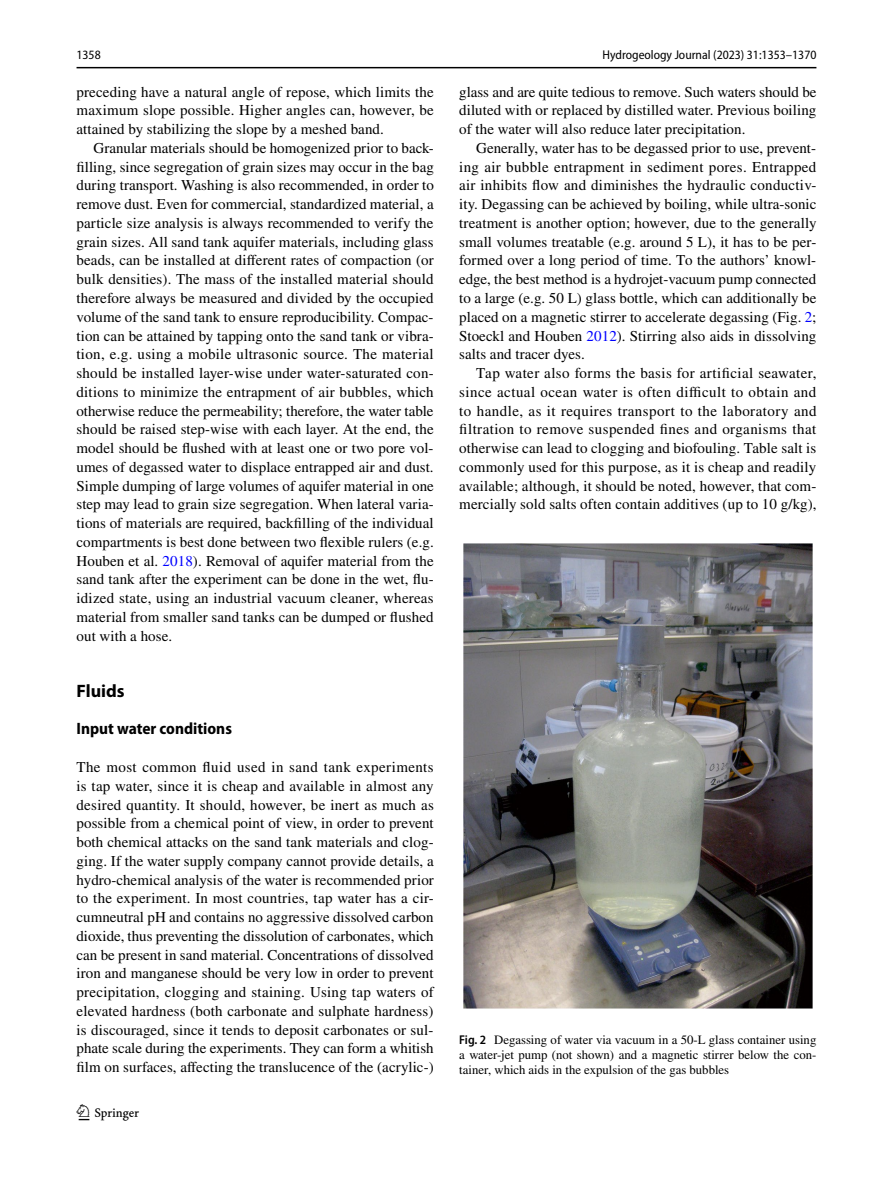
<style>
.page{position:relative;width:893px;height:1187px;background:#fff}
.page>*{position:absolute;margin:0;border:0;box-sizing:border-box;transform-origin:0 0}
.t1{font:22.5px "Springnew Regular 2";color:#000}
.t2{font:700 18px "Myriad Pro";color:#000}
.t3{font:700 semi-condensed 16.5px "Myriad Pro";color:#000}
.t4{font:15px/18.8px "STIX";letter-spacing:.005em;color:#000;text-align:justify}
.t5{font:12.75px/15px "STIX";color:#000;text-align:justify}
.t6{font:semi-condensed 12.75px "Myriad Pro";color:#000}
.s1{color:#00f}
.s2{font-family:"Myriad Pro";font-weight:600;font-stretch:semi-condensed}
</style>
<div class="page">
<hr style="left:77px;top:67px;width:739px;height:1px;background:#000">
<div style="left:459px;top:544px;width:357px;height:464px;background:linear-gradient(to bottom,#fff,#fff)"></div>
<img style="left:463px;top:544px;width:349px;height:464px">
<p class="t6" style="left:77px;top:48px;width:26px">1358</p>
<p class="t6" style="left:602px;top:48px;width:215px">Hydrogeology Journal (2023) 31:1353–1370</p>
<p class="t4" style="left:77px;top:83px;width:359px">preceding have a natural angle of repose, which limits the maximum slope possible. Higher angles can, however, be attained by stabilizing the slope by a meshed band.</p>
<p class="t4" style="left:77px;top:139px;width:359px;text-indent:17px">Granular materials should be homogenized prior to back&shy;filling, since segregation of grain sizes may occur in the bag during transport. Washing is also recommended, in order to remove dust. Even for commercial, standardized material, a particle size analysis is always recommended to verify the grain sizes. All sand tank aquifer materials, including glass beads, can be installed at different rates of compaction (or bulk densities). The mass of the installed material should therefore always be measured and divided by the occupied volume of the sand tank to ensure reproducibility. Compac&shy;tion can be attained by tapping onto the sand tank or vibra&shy;tion, e.g. using a mobile ultrasonic source. The material should be installed layer-wise under water-saturated con&shy;ditions to minimize the entrapment of air bubbles, which otherwise reduce the permeability; therefore, the water table should be raised step-wise with each layer. At the end, the model should be flushed with at least one or two pore vol&shy;umes of degassed water to displace entrapped air and dust.<br>Simple dumping of large volumes of aquifer material in one step may lead to grain size segregation. When lateral varia&shy;tions of materials are required, backfilling of the individual compartments is best done between two flexible rulers (e.g.<br>Houben et al. <span class="s1">2018</span>). Removal of aquifer material from the sand tank after the experiment can be done in the wet, flu&shy;idized state, using an industrial vacuum cleaner, whereas material from smaller sand tanks can be dumped or flushed out with a hose.</p>
<p class="t2" style="left:77px;top:679px;width:50px">Fluids</p>
<p class="t3" style="left:77px;top:719px;width:157px">Input water conditions</p>
<p class="t4" style="left:77px;top:758px;width:359px">The most common fluid used in sand tank experiments is tap water, since it is cheap and available in almost any desired quantity. It should, however, be inert as much as possible from a chemical point of view, in order to prevent both chemical attacks on the sand tank materials and clog&shy;ging. If the water supply company cannot provide details, a hydro-chemical analysis of the water is recommended prior to the experiment. In most countries, tap water has a cir&shy;cumneutral pH and contains no aggressive dissolved carbon dioxide, thus preventing the dissolution of carbonates, which can be present in sand material. Concentrations of dissolved iron and manganese should be very low in order to prevent precipitation, clogging and staining. Using tap waters of elevated hardness (both carbonate and sulphate hardness) is discouraged, since it tends to deposit carbonates or sul&shy;phate scale during the experiments. They can form a whitish film on surfaces, affecting the translucence of the (acrylic-)</p>
<h1 class="t1" style="left:79px;top:1104px;width:62px">1 3</h1>
<p class="t4" style="left:459px;top:83px;width:359px">glass and are quite tedious to remove. Such waters should be diluted with or replaced by distilled water. Previous boiling of the water will also reduce later precipitation.</p>
<p class="t4" style="left:459px;top:139px;width:359px;text-indent:17px">Generally, water has to be degassed prior to use, prevent&shy;ing air bubble entrapment in sediment pores. Entrapped air inhibits flow and diminishes the hydraulic conductiv&shy;ity. Degassing can be achieved by boiling, while ultra-sonic treatment is another option; however, due to the generally small volumes treatable (e.g. around 5 L), it has to be per&shy;formed over a long period of time. To the authors’ knowl&shy;edge, the best method is a hydrojet-vacuum pump connected to a large (e.g. 50 L) glass bottle, which can additionally be placed on a magnetic stirrer to accelerate degassing (Fig. <span class="s1">2</span>; Stoeckl and Houben <span class="s1">2012</span>). Stirring also aids in dissolving salts and tracer dyes.</p>
<p class="t4" style="left:459px;top:364px;width:359px;text-indent:17px">Tap water also forms the basis for artificial seawater, since actual ocean water is often difficult to obtain and to handle, as it requires transport to the laboratory and filtration to remove suspended fines and organisms that otherwise can lead to clogging and biofouling. Table salt is commonly used for this purpose, as it is cheap and readily available; although, it should be noted, however, that com&shy;mercially sold salts often contain additives (up to 10 g/kg),</p>
<p class="t5" style="left:459px;top:1032px;width:359px"><span class="s2">Fig. 2</span> Degassing of water via vacuum in a 50-L glass container using a water-jet pump (not shown) and a magnetic stirrer below the con&shy;tainer, which aids in the expulsion of the gas bubbles</p>
</div>
